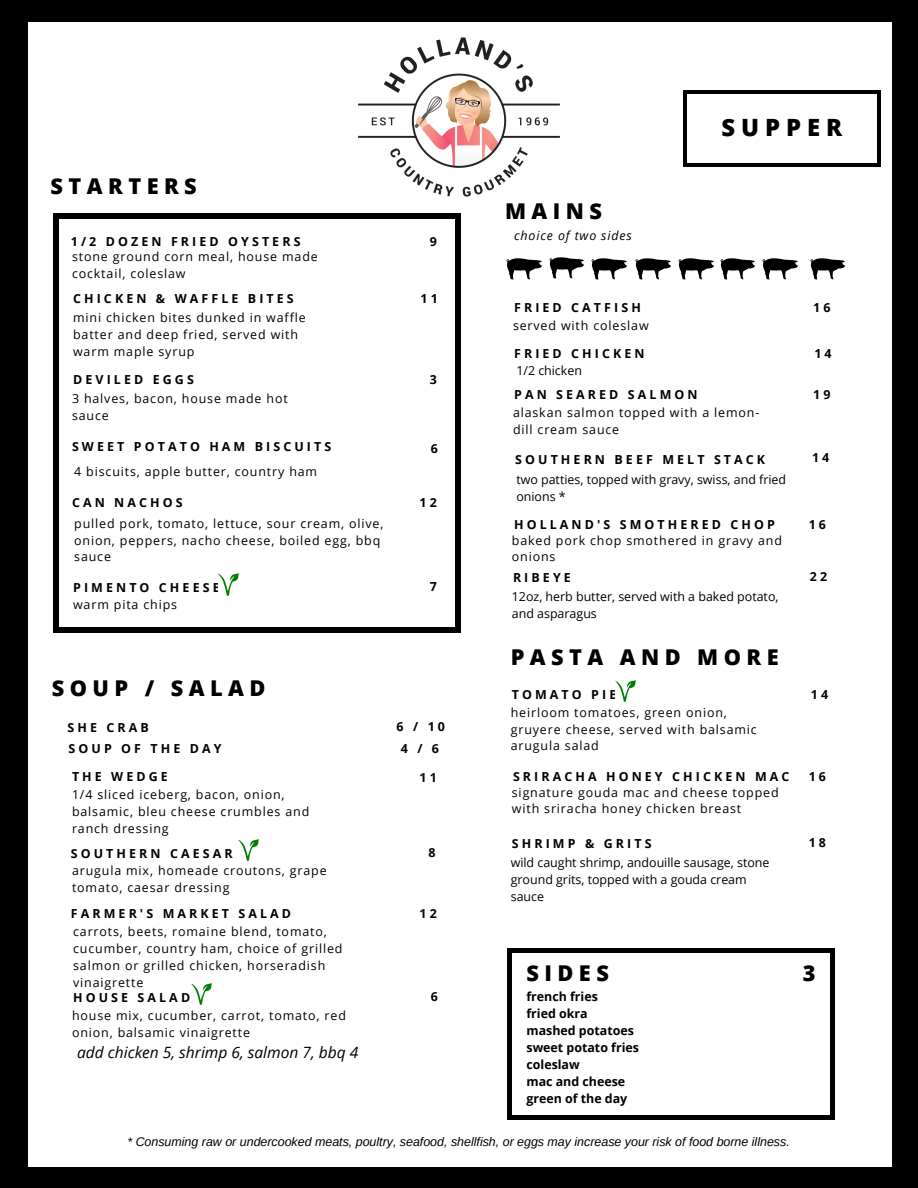
<style>
.page{position:relative;width:918px;height:1188px;background:#000}
.page>*{position:absolute;margin:0;border:0;box-sizing:border-box;transform-origin:0 0}
.t1{font:800 23.85px "Open Sans";letter-spacing:.25em;color:#000}
.t2{font:800 21.75px "Open Sans";letter-spacing:.25em;color:#000}
.t3{font:italic 15.6px "Open Sans";color:#000}
.t4{font:12.45px/16.8px "Open Sans";letter-spacing:.07em;color:#000}
.t5{font:700 12.45px "Open Sans";letter-spacing:.25em;color:#000}
.t6{font:12.45px/16.8px "Open Sans";color:#000}
.t7{font:italic 12.45px "Arimo";color:#000}
.t8{font:700 12.45px/16.8px "Open Sans";color:#000}
.t9{font:italic 12.45px "Open Sans";letter-spacing:.07em;color:#000}
</style>
<div class="page">
<div style="left:28px;top:22px;width:864px;height:1145px;background:#fff"></div>
<svg style="left:877px;top:164px;width:4px;height:3px"></svg>
<hr style="left:683px;top:94px;width:4px;height:70px;background:#000">
<svg style="left:683px;top:164px;width:4px;height:3px"></svg>
<hr style="left:877px;top:94px;width:4px;height:70px;background:#000">
<hr style="left:687px;top:163px;width:190px;height:4px;background:#000">
<svg style="left:877px;top:90px;width:4px;height:4px"></svg>
<svg style="left:683px;top:90px;width:4px;height:4px"></svg>
<hr style="left:687px;top:90px;width:190px;height:4px;background:#000">
<svg style="left:831px;top:1115px;width:4px;height:4px"></svg>
<hr style="left:508px;top:953px;width:4px;height:162px;background:#000">
<svg style="left:508px;top:1115px;width:4px;height:4px"></svg>
<div style="left:830px;top:953px;width:5px;height:162px;background:#000"></div>
<hr style="left:512px;top:1115px;width:319px;height:4px;background:#000">
<svg style="left:831px;top:949px;width:4px;height:4px"></svg>
<svg style="left:508px;top:949px;width:4px;height:4px"></svg>
<hr style="left:512px;top:949px;width:319px;height:4px;background:#000">
<img style="left:358px;top:37px;width:202px;height:160px">
<svg style="left:455px;top:628px;width:6px;height:5px"></svg>
<div style="left:53px;top:218px;width:6px;height:410px;background:#000"></div>
<svg style="left:53px;top:628px;width:6px;height:5px"></svg>
<div style="left:455px;top:218px;width:6px;height:410px;background:#000"></div>
<div style="left:59px;top:627px;width:396px;height:6px;background:#000"></div>
<svg style="left:455px;top:213px;width:6px;height:5px"></svg>
<svg style="left:53px;top:213px;width:6px;height:5px"></svg>
<div style="left:59px;top:213px;width:396px;height:6px;background:#000"></div>
<img style="left:506px;top:258px;width:36px;height:22px">
<img style="left:549px;top:257px;width:35px;height:22px">
<img style="left:592px;top:258px;width:35px;height:22px">
<img style="left:636px;top:258px;width:35px;height:22px">
<img style="left:678px;top:258px;width:36px;height:22px">
<img style="left:720px;top:258px;width:35px;height:22px">
<img style="left:763px;top:258px;width:35px;height:22px">
<img style="left:810px;top:258px;width:35px;height:22px">
<img style="left:218px;top:574px;width:20px;height:21px">
<img style="left:238px;top:839px;width:21px;height:22px">
<img style="left:191px;top:983px;width:21px;height:22px">
<img style="left:615px;top:681px;width:21px;height:21px">
<h2 class="t2" style="left:51px;top:170px;width:148px">STARTERS</h2>
<p class="t5" style="left:71px;top:233px;width:231px">1/2 DOZEN FRIED OYSTERS</p>
<p class="t4" style="left:72px;top:248px;width:247px">stone ground corn meal, house made cocktail, coleslaw</p>
<p class="t5" style="left:73px;top:289px;width:222px">CHICKEN &amp; WAFFLE BITES</p>
<p class="t4" style="left:73px;top:309px;width:234px">mini chicken bites dunked in waffle batter and deep fried, served with warm maple syrup</p>
<p class="t5" style="left:73px;top:370px;width:122px">DEVILED EGGS</p>
<p class="t4" style="left:72px;top:390px;width:217px">3 halves, bacon, house made hot sauce</p>
<p class="t5" style="left:72px;top:438px;width:261px">SWEET POTATO HAM BISCUITS</p>
<p class="t4" style="left:74px;top:463px;width:244px">4 biscuits, apple butter, country ham</p>
<p class="t5" style="left:72px;top:494px;width:112px">CAN NACHOS</p>
<p class="t4" style="left:74px;top:514px;width:311px">pulled pork, tomato, lettuce, sour cream, olive, onion, peppers, nacho cheese, boiled egg, bbq sauce</p>
<p class="t5" style="left:430px;top:233px;width:9px">9</p>
<p class="t5" style="left:421px;top:289px;width:19px">11</p>
<p class="t5" style="left:430px;top:370px;width:9px">3</p>
<p class="t5" style="left:431px;top:440px;width:9px">6</p>
<p class="t5" style="left:419px;top:494px;width:19px">12</p>
<p class="t5" style="left:73px;top:578px;width:148px">PIMENTO CHEESE</p>
<p class="t5" style="left:430px;top:577px;width:9px">7</p>
<p class="t4" style="left:73px;top:595px;width:106px">warm pita chips</p>
<h2 class="t2" style="left:52px;top:673px;width:215px">SOUP / SALAD</h2>
<p class="t5" style="left:68px;top:719px;width:83px">SHE CRAB</p>
<p class="t5" style="left:397px;top:718px;width:50px">6/10</p>
<p class="t5" style="left:69px;top:739px;width:154px">SOUP OF THE DAY</p>
<p class="t5" style="left:401px;top:739px;width:40px">4/6</p>
<p class="t5" style="left:72px;top:767px;width:97px">THE WEDGE</p>
<p class="t4" style="left:72px;top:786px;width:239px">1/4 sliced iceberg, bacon, onion, balsamic, bleu cheese crumbles and ranch dressing</p>
<p class="t5" style="left:419px;top:769px;width:19px">11</p>
<p class="t5" style="left:71px;top:845px;width:163px">SOUTHERN CAESAR</p>
<p class="t5" style="left:429px;top:844px;width:9px">8</p>
<p class="t4" style="left:72px;top:862px;width:256px">arugula mix, homeade croutons, grape tomato, caesar dressing</p>
<p class="t5" style="left:71px;top:905px;width:222px">FARMER'S MARKET SALAD</p>
<p class="t5" style="left:419px;top:905px;width:19px">12</p>
<p class="t4" style="left:73px;top:923px;width:271px">carrots, beets, romaine blend, tomato, cucumber, country ham, choice of grilled salmon or grilled chicken, horseradish vinaigrette</p>
<p class="t5" style="left:73px;top:989px;width:119px">HOUSE SALAD</p>
<p class="t5" style="left:431px;top:988px;width:9px">6</p>
<p class="t4" style="left:72px;top:1007px;width:276px">house mix, cucumber, carrot, tomato, red onion, balsamic vinaigrette</p>
<p class="t3" style="left:77px;top:1041px;width:283px">add chicken 5, shrimp 6, salmon 7, bbq 4</p>
<h2 class="t2" style="left:505px;top:196px;width:98px">MAINS</h2>
<p class="t9" style="left:514px;top:226px;width:119px">choice of two sides</p>
<p class="t5" style="left:514px;top:298px;width:128px">FRIED CATFISH</p>
<p class="t4" style="left:513px;top:316px;width:137px">served with coleslaw</p>
<h1 class="t1" style="left:722px;top:111px;width:122px">SUPPER</h1>
<p class="t5" style="left:813px;top:298px;width:19px">16</p>
<p class="t5" style="left:514px;top:344px;width:132px">FRIED CHICKEN</p>
<p class="t5" style="left:814px;top:344px;width:19px">14</p>
<p class="t5" style="left:514px;top:386px;width:185px">PAN SEARED SALMON</p>
<p class="t4" style="left:513px;top:404px;width:248px">alaskan salmon topped with a lemon&shy;dill cream sauce</p>
<p class="t6" style="left:516px;top:361px;width:67px">1/2 chicken</p>
<p class="t5" style="left:813px;top:386px;width:19px">19</p>
<p class="t5" style="left:515px;top:450px;width:251px">SOUTHERN BEEF MELT STACK</p>
<p class="t5" style="left:812px;top:449px;width:19px">14</p>
<p class="t6" style="left:516px;top:471px;width:271px">two patties, topped with gravy, swiss, and fried onions *</p>
<p class="t5" style="left:514px;top:515px;width:262px">HOLLAND'S SMOTHERED CHOP</p>
<p class="t4" style="left:512px;top:531px;width:272px">baked pork chop smothered in gravy and onions</p>
<p class="t5" style="left:809px;top:515px;width:19px">16</p>
<p class="t5" style="left:513px;top:568px;width:59px">RIBEYE</p>
<p class="t5" style="left:810px;top:567px;width:19px">22</p>
<p class="t6" style="left:512px;top:588px;width:268px">12oz, herb butter, served with a baked potato, and asparagus</p>
<h2 class="t2" style="left:511px;top:642px;width:269px">PASTA AND MORE</h2>
<p class="t5" style="left:512px;top:685px;width:106px">TOMATO PIE</p>
<p class="t4" style="left:511px;top:703px;width:248px">heirloom tomatoes, green onion, gruyere cheese, served with balsamic arugula salad</p>
<p class="t5" style="left:513px;top:767px;width:278px">SRIRACHA HONEY CHICKEN MAC</p>
<p class="t4" style="left:512px;top:783px;width:268px">signature gouda mac and cheese topped with sriracha honey chicken breast</p>
<p class="t5" style="left:811px;top:685px;width:19px">14</p>
<p class="t5" style="left:809px;top:767px;width:19px">16</p>
<p class="t5" style="left:512px;top:835px;width:141px">SHRIMP &amp; GRITS</p>
<p class="t5" style="left:809px;top:834px;width:19px">18</p>
<p class="t6" style="left:511px;top:854px;width:260px">wild caught shrimp, andouille sausage, stone ground grits, topped with a gouda cream sauce</p>
<h2 class="t2" style="left:526px;top:958px;width:84px">SIDES</h2>
<h2 class="t2" style="left:803px;top:958px;width:14px">3</h2>
<p class="t8" style="left:526px;top:988px;width:114px">french fries<br>fried okra mashed potatoes sweet potato fries coleslaw<br>mac and cheese green of the day</p>
<p class="t7" style="left:127px;top:1135px;width:664px">* Consuming raw or undercooked meats, poultry, seafood, shellfish, or eggs may increase your risk of food borne illness.</p>
</div>
